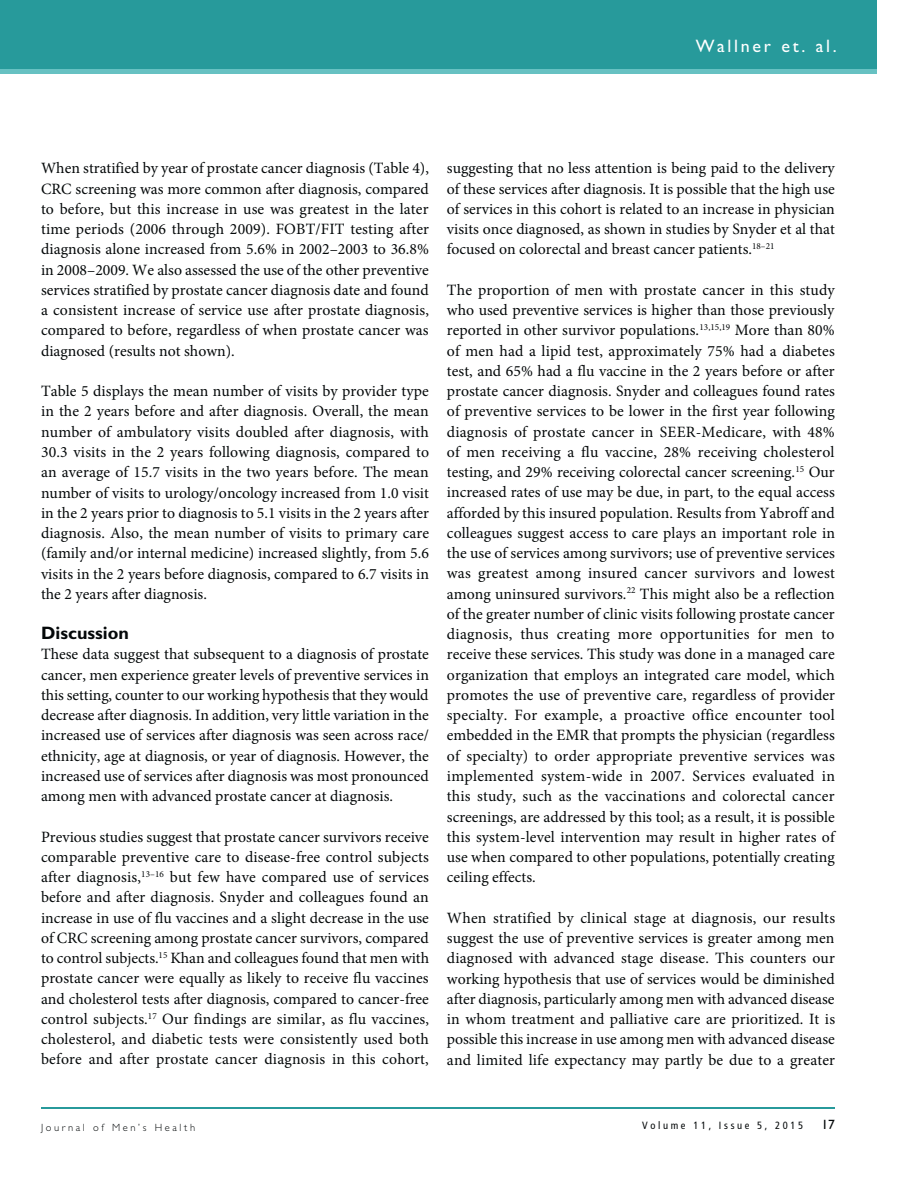
<style>
.page{position:relative;width:918px;height:1188px;background:#fff}
.page>*{position:absolute;margin:0;border:0;box-sizing:border-box;transform-origin:0 0}
.t1{font:18px "Gill Sans";letter-spacing:.15em;color:#fff}
.t2{font:700 18px "Gill Sans";color:#040809}
.t3{font:15.75px/20.2px "Minion Pro";color:#040809;text-align:justify}
.t4{font:13.5px "Gill Sans";color:#040809}
.t5{font:300 10.5px "Gill Sans";letter-spacing:.25em;color:#040809}
.t6{font:condensed 10.5px "Frutiger";letter-spacing:.25em;color:#040809}
</style>
<div class="page">
<div style="left:0;top:64px;width:877px;height:10px;background:#67c1c2"></div>
<div style="left:0;top:0;width:877px;height:69px;background:#279a9b"></div>
<hr style="left:41px;top:1107px;width:794px;height:1px;background:#279a9b">
<p class="t1" style="left:696px;top:40px;width:143px">Wallner et. al.</p>
<p class="t3" style="left:41px;top:160px;width:390px">When stratified by year of prostate cancer diagnosis (Table 4), CRC screening was more common after diagnosis, compared to before, but this increase in use was greatest in the later time periods (2006 through 2009). FOBT/FIT testing after diagnosis alone increased from 5.6% in 2002–2003 to 36.8% in 2008–2009. We also assessed the use of the other preventive services stratified by prostate cancer diagnosis date and found a consistent increase of service use after prostate diagnosis, compared to before, regardless of when prostate cancer was diagnosed (results not shown).</p>
<p class="t3" style="left:41px;top:382px;width:390px">Table 5 displays the mean number of visits by provider type in the 2 years before and after diagnosis. Overall, the mean number of ambulatory visits doubled after diagnosis, with 30.3 visits in the 2 years following diagnosis, compared to an average of 15.7 visits in the two years before. The mean number of visits to urology/oncology increased from 1.0 visit in the 2 years prior to diagnosis to 5.1 visits in the 2 years after diagnosis. Also, the mean number of visits to primary care (family and/or internal medicine) increased slightly, from 5.6 visits in the 2 years before diagnosis, compared to 6.7 visits in the 2 years after diagnosis.</p>
<p class="t2" style="left:41px;top:627px;width:89px">Discussion</p>
<p class="t3" style="left:41px;top:646px;width:389px">These data suggest that subsequent to a diagnosis of prostate cancer, men experience greater levels of preventive services in this setting, counter to our working hypothesis that they would decrease after diagnosis. In addition, very little variation in the increased use of services after diagnosis was seen across race/ ethnicity, age at diagnosis, or year of diagnosis. However, the increased use of services after diagnosis was most pronounced among men with advanced prostate cancer at diagnosis.</p>
<p class="t3" style="left:41px;top:828px;width:390px">Previous studies suggest that prostate cancer survivors receive comparable preventive care to disease-free control subjects after diagnosis,<sup>13–16</sup> but few have compared use of services before and after diagnosis. Snyder and colleagues found an increase in use of flu vaccines and a slight decrease in the use of CRC screening among prostate cancer survivors, compared to control subjects.<sup>15</sup> Khan and colleagues found that men with prostate cancer were equally as likely to receive flu vaccines and cholesterol tests after diagnosis, compared to cancer-free control subjects.<sup>17</sup> Our findings are similar, as flu vaccines, cholesterol, and diabetic tests were consistently used both before and after prostate cancer diagnosis in this cohort,</p>
<p class="t3" style="left:447px;top:160px;width:389px">suggesting that no less attention is being paid to the delivery of these services after diagnosis. It is possible that the high use of services in this cohort is related to an increase in physician visits once diagnosed, as shown in studies by Snyder et al that focused on colorectal and breast cancer patients.<sup>18–21</sup></p>
<p class="t3" style="left:447px;top:281px;width:390px">The proportion of men with prostate cancer in this study who used preventive services is higher than those previously reported in other survivor populations.<sup>13,15,19</sup> More than 80% of men had a lipid test, approximately 75% had a diabetes test, and 65% had a flu vaccine in the 2 years before or after prostate cancer diagnosis. Snyder and colleagues found rates of preventive services to be lower in the first year following diagnosis of prostate cancer in SEER-Medicare, with 48% of men receiving a flu vaccine, 28% receiving cholesterol testing, and 29% receiving colorectal cancer screening.<sup>15</sup> Our increased rates of use may be due, in part, to the equal access afforded by this insured population. Results from Yabroff and colleagues suggest access to care plays an important role in the use of services among survivors; use of preventive services was greatest among insured cancer survivors and lowest among uninsured survivors.<sup>22</sup> This might also be a reflection of the greater number of clinic visits following prostate cancer diagnosis, thus creating more opportunities for men to receive these services. This study was done in a managed care organization that employs an integrated care model, which promotes the use of preventive care, regardless of provider specialty. For example, a proactive office encounter tool embedded in the EMR that prompts the physician (regardless of specialty) to order appropriate preventive services was implemented system-wide in 2007. Services evaluated in this study, such as the vaccinations and colorectal cancer screenings, are addressed by this tool; as a result, it is possible this system-level intervention may result in higher rates of use when compared to other populations, potentially creating ceiling effects.</p>
<p class="t3" style="left:447px;top:909px;width:390px">When stratified by clinical stage at diagnosis, our results suggest the use of preventive services is greater among men diagnosed with advanced stage disease. This counters our working hypothesis that use of services would be diminished after diagnosis, particularly among men with advanced disease in whom treatment and palliative care are prioritized. It is possible this increase in use among men with advanced disease and limited life expectancy may partly be due to a greater</p>
<p class="t5" style="left:41px;top:1124px;width:156px">Journal of Men’s Health</p>
<p class="t6" style="left:642px;top:1121px;width:163px">Volume 11, Issue 5, 2015</p>
<p class="t4" style="left:821px;top:1120px;width:15px">17</p>
</div>
